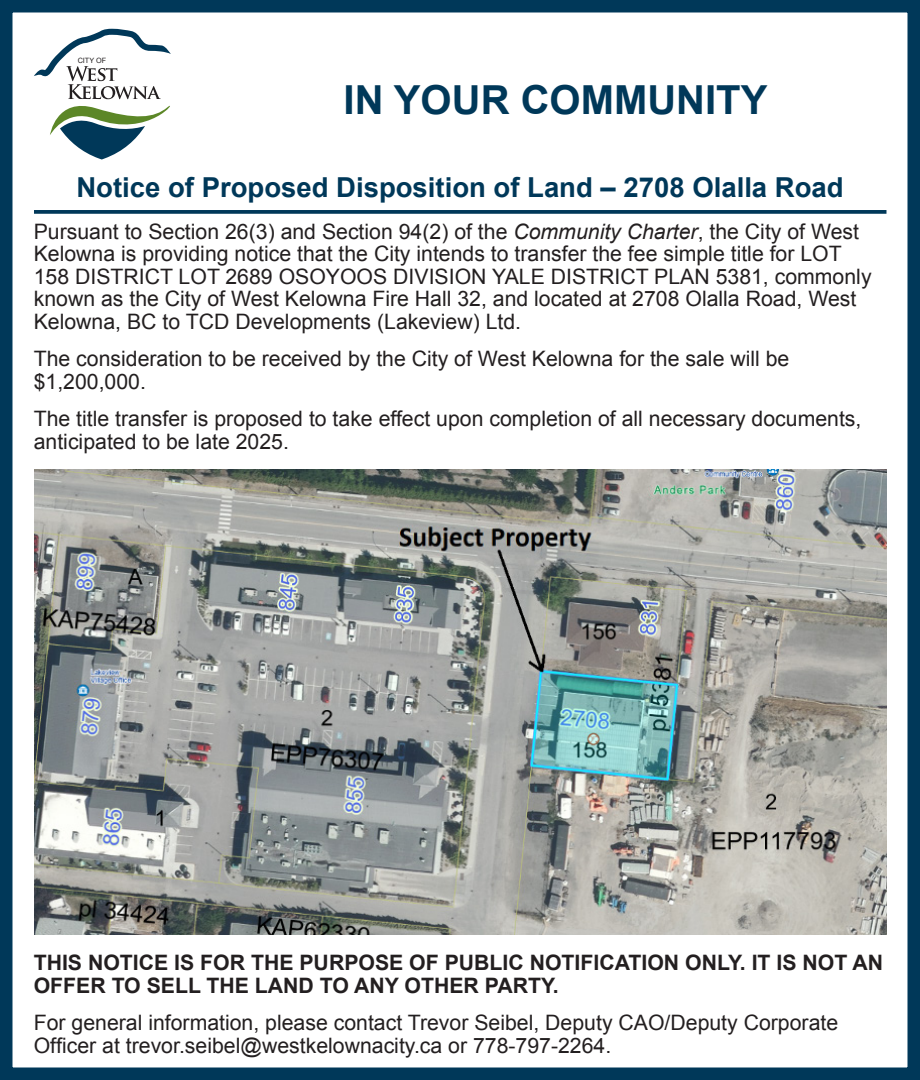
<style>
.page{position:relative;width:920px;height:1080px;background:#fff}
.page>*{position:absolute;margin:0;border:0;box-sizing:border-box;transform-origin:0 0}
.t1{font:700 40px "Arial";color:#003859}
.t2{font:700 27.5px "Arial";color:#003859}
.t3{font:21.25px/22.5px "Arial";color:#231f20}
.t4{font:700 21.25px/22.5px "Arial";color:#231f20}
.t5{font:7.25px "Arial";color:#231f20}
.s1{font-style:italic}
</style>
<div class="page">
<svg style="left:34px;top:210px;width:852px;height:4px;background:#0f4462"></svg>
<svg style="left:34px;top:29px;width:137px;height:131px"></svg>
<div style="left:0;top:0;width:920px;height:1080px;border:12px solid #003859"></div>
<img style="left:34px;top:469px;width:852px;height:465px">
<p class="t5" style="left:78px;top:55px;width:30px">CITY OF</p>
<p class="t1" style="left:343px;top:73px;width:425px">IN YOUR COMMUNITY</p>
<p class="t2" style="left:76px;top:169px;width:769px">Notice of Proposed Disposition of Land – 2708 Olalla Road</p>
<p class="t3" style="left:34px;top:220px;width:839px">Pursuant to Section 26(3) and Section 94(2) of the <span class="s1">Community Charter</span>, the City of West Kelowna is providing notice that the City intends to transfer the fee simple title for LOT 158 DISTRICT LOT 2689 OSOYOOS DIVISION YALE DISTRICT PLAN 5381, commonly known as the City of West Kelowna Fire Hall 32, and located at 2708 Olalla Road, West Kelowna, BC to TCD Developments (Lakeview) Ltd.</p>
<p class="t3" style="left:34px;top:348px;width:757px">The consideration to be received by the City of West Kelowna for the sale will be $1,200,000.</p>
<p class="t3" style="left:34px;top:408px;width:829px">The title transfer is proposed to take effect upon completion of all necessary documents, anticipated to be late 2025.</p>
<p class="t4" style="left:34px;top:952px;width:851px">THIS NOTICE IS FOR THE PURPOSE OF PUBLIC NOTIFICATION ONLY. IT IS NOT AN<br>OFFER TO SELL THE LAND TO ANY OTHER PARTY.</p>
<p class="t3" style="left:34px;top:1012px;width:806px">For general information, please contact Trevor Seibel, Deputy CAO/Deputy Corporate<br>Officer at trevor.seibel@westkelownacity.ca or 778-797-2264.</p>
</div>
